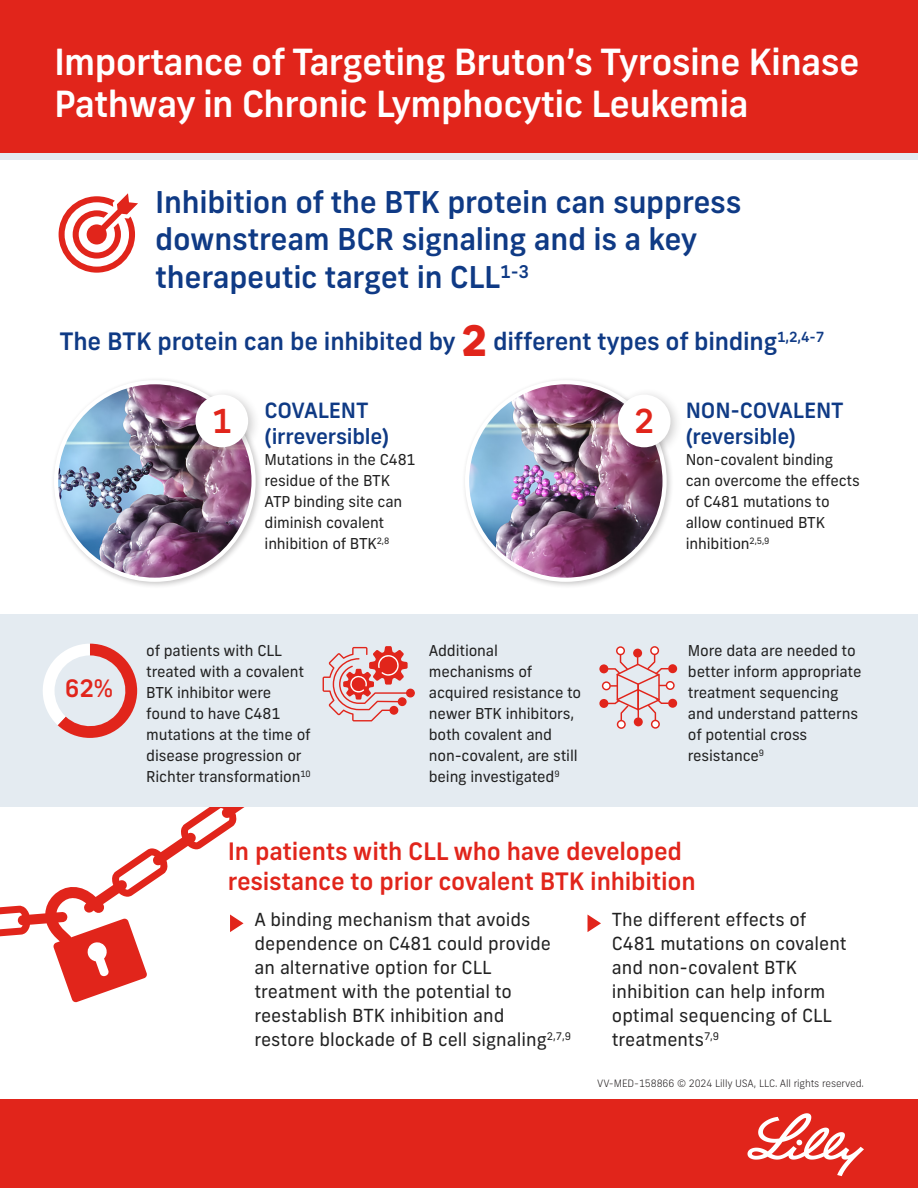
<style>
.page{position:relative;width:918px;height:1188px;background:#fff}
.page>*{position:absolute;margin:0;border:0;box-sizing:border-box;transform-origin:0 0}
.t1{font:500 36px/42px "New Frank";letter-spacing:-.02em;color:#fff}
.t2{font:500 33px "New Frank";color:#e1251b}
.t3{font:500 30px/37.5px "New Frank";letter-spacing:-.01em;color:#0f3a85}
.body{font:500 24px/30px "New Frank";letter-spacing:-.01em;color:#e1251b}
.t4{font:500 24px "New Frank";letter-spacing:-.01em;color:#0f3a85}
.t5{font:500 21px/25.5px "New Frank";letter-spacing:-.01em;color:#0f3a85}
.body-2{font:18px/24px "New Frank";color:#212121}
.body-3{font:15px/21px "New Frank";letter-spacing:-.01em;color:#212121}
.t6{font:300 10.2px "New Frank";letter-spacing:-.01em;color:#231f20}
.s1{font-weight:800;font-size:42px;color:#e1251b}
</style>
<div class="page">
<div style="left:0;top:0;width:918px;height:160px;background:#e4ebf1"></div>
<div style="left:0;top:0;width:918px;height:152px;background:#e1251b"></div>
<div style="left:0;top:1100px;width:918px;height:88px;background:#e1251b"></div>
<div style="left:51px;top:377px;width:212px;height:213px;background:#231f20;opacity:.25"></div>
<img style="left:56px;top:382px;width:198px;height:198px;border-radius:99px">
<div style="left:54px;top:380px;width:202px;height:202px;border:4px solid #fff;border-radius:50%"></div>
<div style="left:462px;top:377px;width:212px;height:213px;background:#231f20;opacity:.25"></div>
<img style="left:467px;top:382px;width:198px;height:198px;border-radius:99px">
<div style="left:465px;top:380px;width:202px;height:202px;border:4px solid #fff;border-radius:50%"></div>
<div style="left:611px;top:388px;width:73px;height:72px;background:#231f20;opacity:.25"></div>
<div style="left:619px;top:396px;width:50px;height:50px;background:#fff;border-radius:50%"></div>
<div style="left:618px;top:395px;width:53px;height:52px;border:3px solid #fff;border-radius:50%"></div>
<div style="left:189px;top:388px;width:72px;height:72px;background:#231f20;opacity:.25"></div>
<div style="left:197px;top:396px;width:50px;height:50px;background:#fff;border-radius:50%"></div>
<div style="left:195px;top:395px;width:53px;height:52px;border:3px solid #fff;border-radius:50%"></div>
<svg style="left:588px;top:915px;width:13px;height:17px"></svg>
<svg style="left:0;top:807px;width:245px;height:196px"></svg>
<div style="left:0;top:614px;width:918px;height:193px;background:#e4ebf1"></div>
<svg style="left:59px;top:193px;width:79px;height:80px"></svg>
<svg style="left:43px;top:644px;width:94px;height:94px"></svg>
<svg style="left:323px;top:646px;width:92px;height:75px"></svg>
<svg style="left:599px;top:664px;width:9px;height:9px"></svg>
<div style="left:599px;top:699px;width:9px;height:9px;background:#e1251b;border-radius:50%"></div>
<svg style="left:666px;top:681px;width:9px;height:9px"></svg>
<div style="left:668px;top:699px;width:9px;height:9px;background:#e1251b;border-radius:50%"></div>
<div style="left:668px;top:664px;width:9px;height:9px;background:#e1251b;border-radius:50%"></div>
<svg style="left:650px;top:646px;width:9px;height:9px"></svg>
<svg style="left:616px;top:646px;width:9px;height:9px"></svg>
<svg style="left:617px;top:720px;width:9px;height:9px"></svg>
<svg style="left:651px;top:720px;width:9px;height:9px"></svg>
<div style="left:667px;top:682px;width:6px;height:7px;background:#fff;border-radius:50%"></div>
<svg style="left:603px;top:648px;width:66px;height:79px"></svg>
<svg style="left:748px;top:1113px;width:116px;height:63px"></svg>
<p class="t1" style="left:54px;top:40px;width:807px">Importance of Targeting Bruton’s Tyrosine Kinase<br>Pathway in Chronic Lymphocytic Leukemia</p>
<p class="t3" style="left:155px;top:183px;width:588px">Inhibition of the BTK protein can suppress downstream BCR signaling and is a key therapeutic target in CLL<sup>1-3</sup></p>
<p class="t4" style="left:59px;top:326px;width:767px">The BTK protein can be inhibited by <span class="s1">2</span> different types of binding<sup>1,2,4-7</sup></p>
<p class="t5" style="left:265px;top:398px;width:126px">COVALENT (irreversible)</p>
<p class="body-3" style="left:265px;top:449px;width:152px">Mutations in the C481 residue of the BTK<br>ATP binding site can diminish covalent inhibition of BTK<sup>2,8</sup></p>
<p class="t2" style="left:212px;top:400px;width:22px">1</p>
<p class="t2" style="left:634px;top:400px;width:22px">2</p>
<p class="t5" style="left:686px;top:398px;width:159px">NON-COVALENT (reversible)</p>
<p class="body-3" style="left:686px;top:449px;width:176px">Non-covalent binding can overcome the effects of C481 mutations to allow continued BTK inhibition<sup>2,5,9</sup></p>
<p class="body" style="left:65px;top:673px;width:50px">62%</p>
<p class="body-3" style="left:146px;top:640px;width:166px">of patients with CLL treated with a covalent<br>BTK inhibitor were found to have C481 mutations at the time of disease progression or<br>Richter transformation<sup>10</sup></p>
<p class="body-3" style="left:429px;top:640px;width:154px">Additional mechanisms of acquired resistance to newer BTK inhibitors, both covalent and non-covalent, are still being investigated<sup>9</sup></p>
<p class="body-3" style="left:688px;top:640px;width:175px">More data are needed to better inform appropriate treatment sequencing and understand patterns of potential cross resistance<sup>9</sup></p>
<p class="body" style="left:228px;top:836px;width:469px">In patients with CLL who have developed resistance to prior covalent BTK inhibition</p>
<p class="body-2" style="left:255px;top:908px;width:318px">A binding mechanism that avoids dependence on C481 could provide an alternative option for CLL treatment with the potential to reestablish BTK inhibition and<br>restore blockade of B cell signaling<sup>2,7,9</sup></p>
<p class="body-2" style="left:612px;top:908px;width:236px">The different effects of<br>C481 mutations on covalent and non-covalent BTK inhibition can help inform optimal sequencing of CLL treatments<sup>7,9</sup></p>
<p class="t6" style="left:597px;top:1077px;width:268px">VV-MED-158866 © 2024 Lilly USA, LLC. All rights reserved.</p>
</div>
